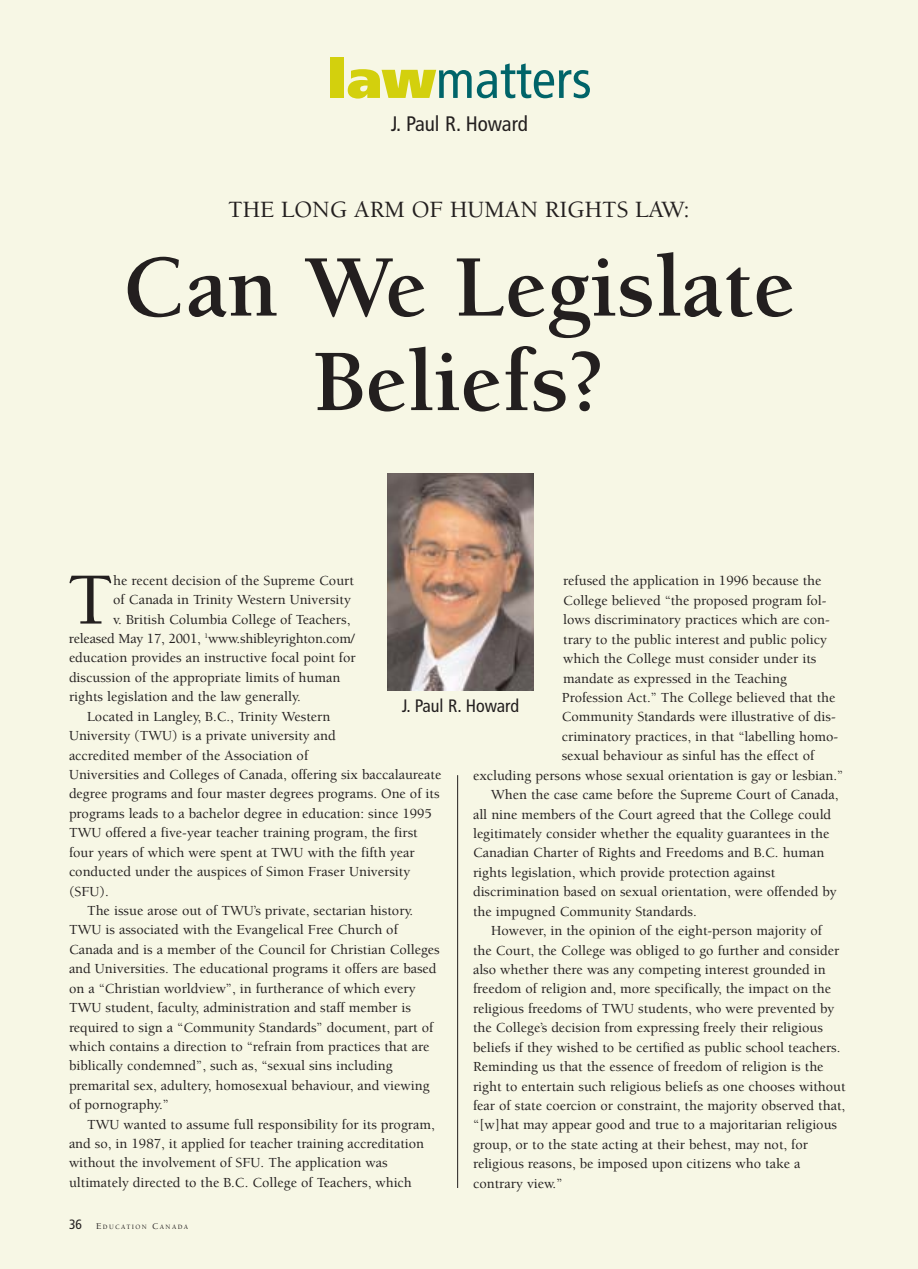
<style>
.page{position:relative;width:918px;height:1269px;background:#f7f7e5}
.page>*{position:absolute;margin:0;border:0;box-sizing:border-box;transform-origin:0 0}
.t1{font:700 90px/94.5px "Berkeley";color:#231f1f;text-align:center}
.t2{font:500 75.45px "Berkeley";color:#231f1f}
.t3{font:condensed 54px "Frutiger";color:#006469}
.t4{font:500 24px "Berkeley";color:#231f1f}
.t5{font:condensed 21px "Frutiger";color:#231f1f}
.t6{font:condensed 18px "Frutiger";color:#231f1f}
.t7{font:500 14.25px "Berkeley";color:#231f1f}
.t8{font:500 6.75px "Berkeley";letter-spacing:.205em;color:#231f1f}
.s1{font-weight:900;font-stretch:normal;color:#d3d00d}
.s2{font-family:"Frutiger";font-weight:400;font-stretch:condensed;font-size:13.5px}
.s3{font-size:9px}
</style>
<div class="page">
<img style="left:388px;top:473px;width:145px;height:217px">
<hr style="left:457px;top:775px;width:1px;height:413px;background:#231f1f">
<h3 class="t3" style="left:328px;top:57px;width:265px"><span class="s1">law</span>matters</h3>
<h3 class="t5" style="left:391px;top:115px;width:139px">J. Paul R. Howard</h3>
<h3 class="t4" style="left:228px;top:200px;width:463px">THE LONG ARM OF HUMAN RIGHTS LAW:</h3>
<h1 class="t1" style="left:123px;top:248px;width:674px">Can We Legislate<br>Beliefs?</h1>
<h2 class="t2" style="left:67px;top:570px;width:48px">T</h2>
<p class="t7" style="left:113px;top:575px;width:242px">he recent decision of the Supreme Court</p>
<p class="t7" style="left:563px;top:575px;width:260px">refused the application in 1996 because the</p>
<p class="t7" style="left:563px;top:595px;width:265px">College believed “the proposed program fol-</p>
<p class="t7" style="left:563px;top:614px;width:268px">lows discriminatory practices which are con-</p>
<p class="t7" style="left:563px;top:634px;width:265px">trary to the public interest and public policy</p>
<p class="t7" style="left:563px;top:653px;width:255px">which the College must consider under its</p>
<p class="t7" style="left:563px;top:673px;width:225px">mandate as expressed in the Teaching</p>
<p class="t7" style="left:562px;top:692px;width:275px">Profession Act.” The College believed that the</p>
<p class="t7" style="left:562px;top:711px;width:276px">Community Standards were illustrative of dis-</p>
<p class="t7" style="left:562px;top:731px;width:278px">criminatory practices, in that “labelling homo-</p>
<p class="t7" style="left:562px;top:750px;width:254px">sexual behaviour as sinful has the effect of</p>
<p class="t7" style="left:473px;top:770px;width:372px">excluding persons whose sexual orientation is gay or lesbian.”</p>
<p class="t7" style="left:491px;top:789px;width:349px">When the case came before the Supreme Court of Canada,</p>
<p class="t7" style="left:473px;top:809px;width:360px">all nine members of the Court agreed that the College could</p>
<p class="t7" style="left:473px;top:828px;width:358px">legitimately consider whether the equality guarantees in the</p>
<p class="t7" style="left:473px;top:847px;width:353px">Canadian Charter of Rights and Freedoms and B.C. human</p>
<p class="t7" style="left:473px;top:867px;width:304px">rights legislation, which provide protection against</p>
<p class="t7" style="left:473px;top:886px;width:365px">discrimination based on sexual orientation, were offended by</p>
<p class="t7" style="left:473px;top:906px;width:225px">the impugned Community Standards.</p>
<p class="t7" style="left:491px;top:925px;width:332px">However, in the opinion of the eight-person majority of</p>
<p class="t7" style="left:473px;top:944px;width:368px">the Court, the College was obliged to go further and consider</p>
<p class="t7" style="left:473px;top:964px;width:354px">also whether there was any competing interest grounded in</p>
<p class="t7" style="left:473px;top:983px;width:360px">freedom of religion and, more specifically, the impact on the</p>
<p class="t7" style="left:473px;top:1003px;width:363px">religious freedoms of TWU students, who were prevented by</p>
<p class="t7" style="left:473px;top:1022px;width:351px">the College’s decision from expressing freely their religious</p>
<p class="t7" style="left:473px;top:1042px;width:369px">beliefs if they wished to be certified as public school teachers.</p>
<p class="t7" style="left:473px;top:1061px;width:352px">Reminding us that the essence of freedom of religion is the</p>
<p class="t7" style="left:473px;top:1080px;width:374px">right to entertain such religious beliefs as one chooses without</p>
<p class="t7" style="left:473px;top:1100px;width:374px">fear of state coercion or constraint, the majority observed that,</p>
<p class="t7" style="left:473px;top:1119px;width:366px">“[w]hat may appear good and true to a majoritarian religious</p>
<p class="t7" style="left:473px;top:1139px;width:337px">group, or to the state acting at their behest, may not, for</p>
<p class="t7" style="left:473px;top:1158px;width:329px">religious reasons, be imposed upon citizens who take a</p>
<p class="t7" style="left:473px;top:1178px;width:91px">contrary view.”</p>
<p class="t7" style="left:113px;top:594px;width:239px">of Canada in Trinity Western University</p>
<p class="t7" style="left:113px;top:614px;width:239px">v. British Columbia College of Teachers,</p>
<p class="t7" style="left:69px;top:633px;width:287px">released May 17, 2001, <sup>1</sup>www.shibleyrighton.com/</p>
<p class="t7" style="left:69px;top:652px;width:288px">education provides an instructive focal point for</p>
<p class="t7" style="left:69px;top:672px;width:273px">discussion of the appropriate limits of human</p>
<p class="t7" style="left:69px;top:691px;width:233px">rights legislation and the law generally.</p>
<p class="t7" style="left:87px;top:711px;width:245px">Located in Langley, B.C., Trinity Western</p>
<p class="t7" style="left:69px;top:730px;width:268px">University (TWU) is a private university and</p>
<p class="t7" style="left:69px;top:750px;width:241px">accredited member of the Association of</p>
<p class="t7" style="left:69px;top:769px;width:374px">Universities and Colleges of Canada, offering six baccalaureate</p>
<p class="t7" style="left:69px;top:788px;width:372px">degree programs and four master degrees programs. One of its</p>
<p class="t7" style="left:69px;top:808px;width:365px">programs leads to a bachelor degree in education: since 1995</p>
<p class="t7" style="left:69px;top:827px;width:350px">TWU offered a five-year teacher training program, the first</p>
<p class="t7" style="left:69px;top:847px;width:347px">four years of which were spent at TWU with the fifth year</p>
<p class="t7" style="left:69px;top:866px;width:343px">conducted under the auspices of Simon Fraser University</p>
<p class="t7" style="left:69px;top:885px;width:41px">(SFU).</p>
<p class="t7" style="left:87px;top:905px;width:328px">The issue arose out of TWU’s private, sectarian history.</p>
<p class="t7" style="left:69px;top:924px;width:330px">TWU is associated with the Evangelical Free Church of</p>
<p class="t7" style="left:69px;top:944px;width:372px">Canada and is a member of the Council for Christian Colleges</p>
<p class="t7" style="left:69px;top:963px;width:369px">and Universities. The educational programs it offers are based</p>
<p class="t7" style="left:69px;top:983px;width:348px">on a “Christian worldview”, in furtherance of which every</p>
<p class="t7" style="left:69px;top:1002px;width:344px">TWU student, faculty, administration and staff member is</p>
<p class="t7" style="left:69px;top:1021px;width:366px">required to sign a “Community Standards” document, part of</p>
<p class="t7" style="left:69px;top:1041px;width:362px">which contains a direction to “refrain from practices that are</p>
<p class="t7" style="left:69px;top:1060px;width:325px">biblically condemned”, such as, “sexual sins including</p>
<p class="t7" style="left:69px;top:1080px;width:362px">premarital sex, adultery, homosexual behaviour, and viewing</p>
<p class="t7" style="left:69px;top:1099px;width:101px">of pornography.”</p>
<p class="t7" style="left:87px;top:1119px;width:349px">TWU wanted to assume full responsibility for its program,</p>
<p class="t7" style="left:69px;top:1138px;width:357px">and so, in 1987, it applied for teacher training accreditation</p>
<p class="t7" style="left:69px;top:1157px;width:320px">without the involvement of SFU. The application was</p>
<p class="t7" style="left:69px;top:1177px;width:344px">ultimately directed to the B.C. College of Teachers, which</p>
<p class="t6" style="left:402px;top:699px;width:119px">J. Paul R. Howard</p>
<p class="t8" style="left:69px;top:1224px;width:121px"><span class="s2">36</span> <span class="s3">E</span>DUCATION <span class="s3">C</span>ANADA</p>
</div>
